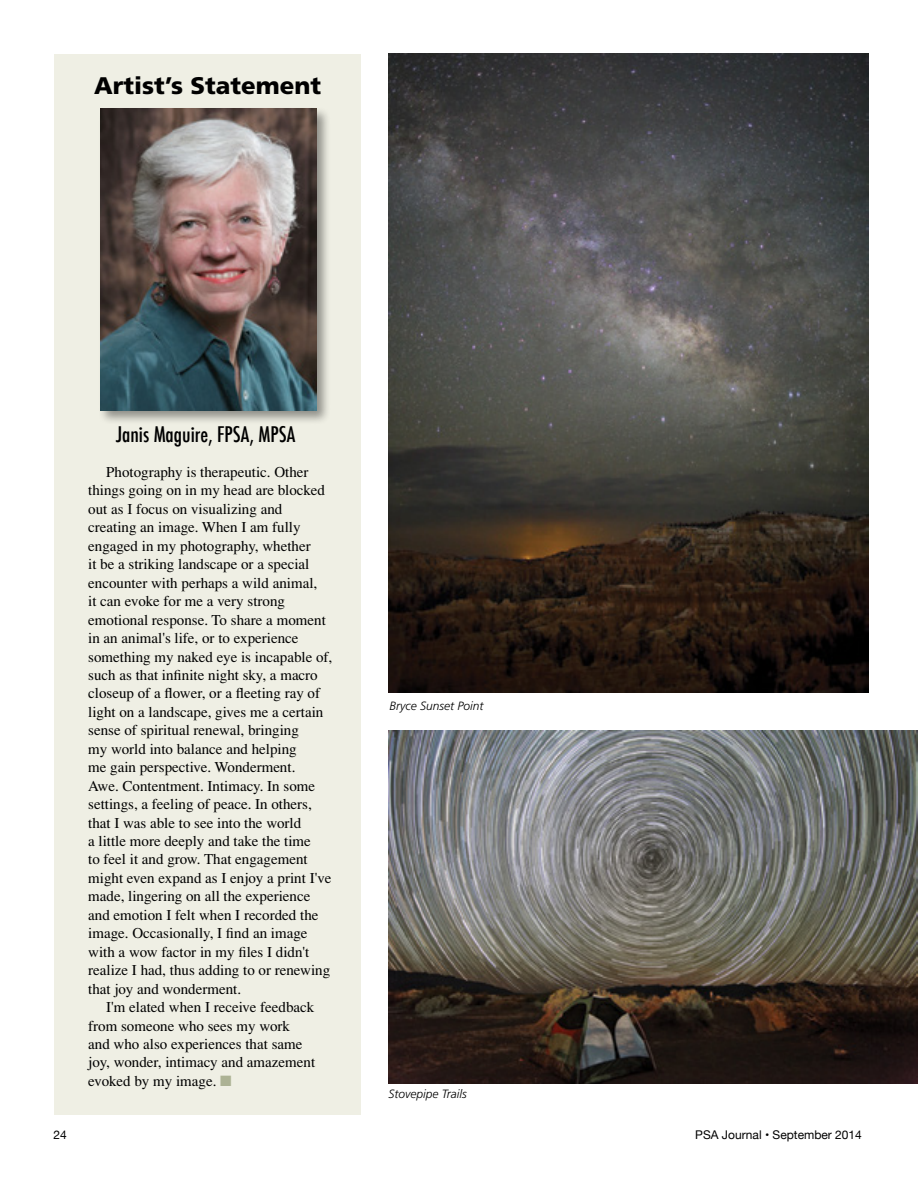
<style>
.page{position:relative;width:918px;height:1188px;background:#fff}
.page>*{position:absolute;margin:0;border:0;box-sizing:border-box;transform-origin:0 0}
.t1{font:900 24px "Frutiger";color:#000}
.t2{font:500 condensed 21px "Futura";color:#000}
.t3{font:15px/18.5px "Times";color:#000}
.t4{font:italic 300 12px "Frutiger";color:#000}
.t5{font:12px "Helvetica Neue";color:#000}
.s1{color:#acb294}
</style>
<div class="page">
<div style="left:54px;top:55px;width:307px;height:1060px;background:#efefe4"></div>
<img style="left:389px;top:730px;width:529px;height:354px">
<img style="left:389px;top:54px;width:479px;height:639px">
<div style="left:98px;top:107px;width:233px;height:318px;background:#000;opacity:.4"></div>
<img style="left:100px;top:109px;width:216px;height:302px">
<h1 class="t1" style="left:94px;top:72px;width:228px">Artist’s Statement</h1>
<h2 class="t2" style="left:116px;top:421px;width:181px">Janis Maguire, FPSA, MPSA</h2>
<p class="t3" style="left:88px;top:463px;width:246px;text-indent:18px">Photography is therapeutic. Other things going on in my head are blocked out as I focus on visualizing and creating an image. When I am fully engaged in my photography, whether<br>it be a striking landscape or a special encounter with perhaps a wild animal,<br>it can evoke for me a very strong emotional response. To share a moment in an animal's life, or to experience something my naked eye is incapable of, such as that infinite night sky, a macro closeup of a flower, or a fleeting ray of light on a landscape, gives me a certain sense of spiritual renewal, bringing<br>my world into balance and helping<br>me gain perspective. Wonderment.<br>Awe. Contentment. Intimacy. In some settings, a feeling of peace. In others, that I was able to see into the world<br>a little more deeply and take the time<br>to feel it and grow. That engagement might even expand as I enjoy a print I've made, lingering on all the experience and emotion I felt when I recorded the image. Occasionally, I find an image with a wow factor in my files I didn't realize I had, thus adding to or renewing that joy and wonderment.</p>
<p class="t3" style="left:88px;top:998px;width:229px;text-indent:18px">I'm elated when I receive feedback from someone who sees my work and who also experiences that same joy, wonder, intimacy and amazement evoked by my image. <span class="s1">■</span></p>
<p class="t4" style="left:389px;top:699px;width:96px">Bryce Sunset Point</p>
<p class="t4" style="left:389px;top:1087px;width:80px">Stovepipe Trails</p>
<p class="t5" style="left:53px;top:1126px;width:15px">24</p>
<p class="t5" style="left:695px;top:1126px;width:168px">PSA Journal • September 2014</p>
</div>
